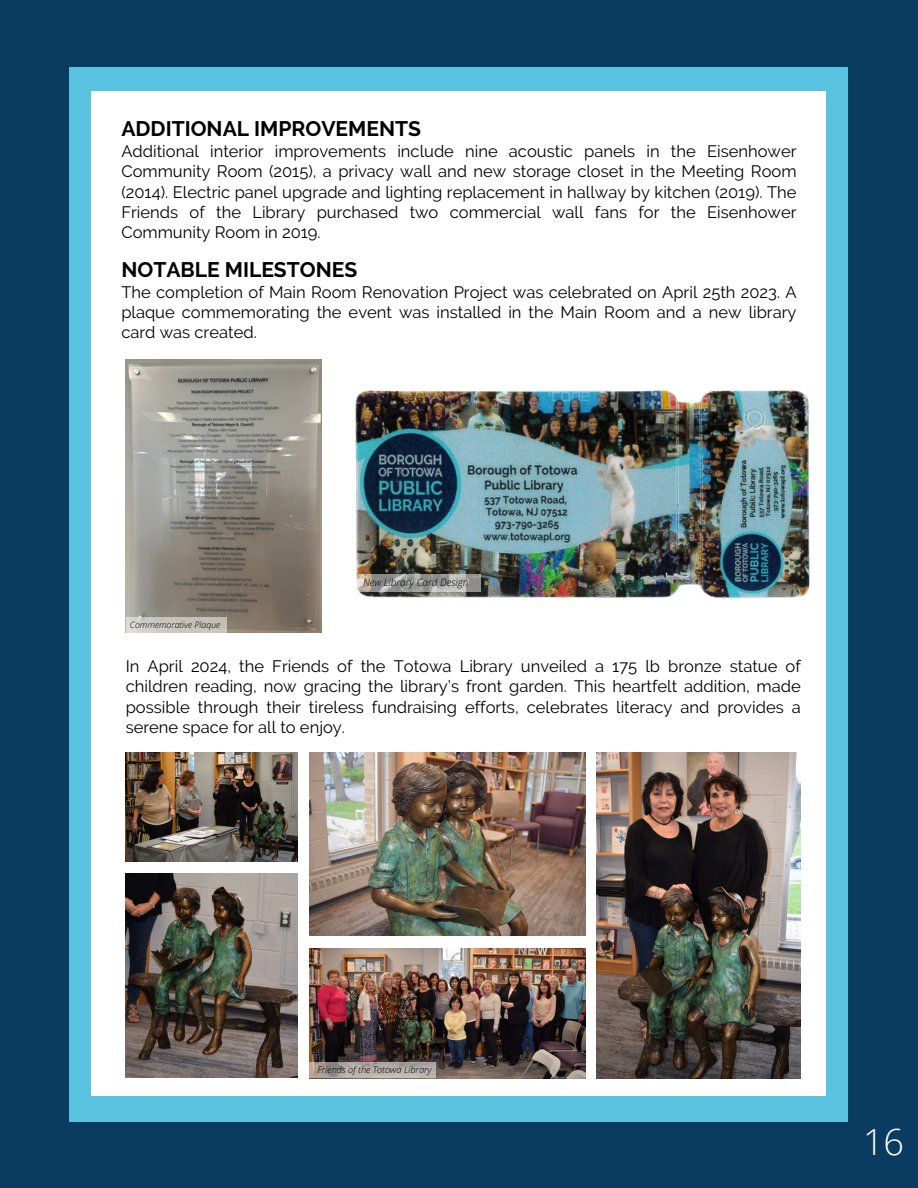
<style>
.page{position:relative;width:918px;height:1188px;background:#0a3c61}
.page>*{position:absolute;margin:0;border:0;box-sizing:border-box;transform-origin:0 0}
.t1{font:300 36px "Open Sans";color:#fff}
.t2{font:700 21px "Raleway";color:#000}
.t3{font:16.5px/20.2px "Raleway";color:#000;text-align:justify}
.t4{font:italic 300 10.05px "Open Sans";color:#000}
.t5{font:italic 300 9.3px "Open Sans";color:#000}
.t6{font:italic 300 8.85px "Open Sans";color:#000}
</style>
<div class="page">
<div style="left:70px;top:67px;width:778px;height:1054px;background:#59c3df"></div>
<div style="left:92px;top:92px;width:734px;height:1004px;background:#fff"></div>
<img style="left:356px;top:390px;width:454px;height:209px">
<img style="left:126px;top:360px;width:195px;height:272px">
<svg style="left:126px;top:617px;width:100px;height:15px"></svg>
<svg style="left:358px;top:574px;width:123px;height:18px;background:#a4a39e"></svg>
<img style="left:597px;top:752px;width:203px;height:326px">
<img style="left:310px;top:752px;width:275px;height:183px">
<img style="left:310px;top:949px;width:275px;height:129px">
<img style="left:126px;top:752px;width:172px;height:109px">
<img style="left:126px;top:874px;width:172px;height:204px">
<svg style="left:310px;top:1062px;width:126px;height:16px;background:#b0a7a2"></svg>
<h1 class="t2" style="left:121px;top:116px;width:301px">ADDITIONAL IMPROVEMENTS</h1>
<h1 class="t3" style="left:121px;top:141px;width:677px">Additional interior improvements include nine acoustic panels in the Eisenhower Community Room (2015), a privacy wall and new storage closet in the Meeting Room (2014). Electric panel upgrade and lighting replacement in hallway by kitchen (2019). The Friends of the Library purchased two commercial wall fans for the Eisenhower Community Room in 2019.</h1>
<h1 class="t2" style="left:121px;top:257px;width:238px">NOTABLE MILESTONES</h1>
<h1 class="t3" style="left:121px;top:282px;width:677px">The completion of Main Room Renovation Project was celebrated on April 25th 2023. A plaque commemorating the event was installed in the Main Room and a new library card was created.</h1>
<p class="t6" style="left:130px;top:618px;width:92px">Commemorative Plaque</p>
<p class="t4" style="left:363px;top:576px;width:107px">New Library Card Design</p>
<h2 class="t3" style="left:126px;top:656px;width:677px">In April 2024, the Friends of the Totowa Library unveiled a 175 lb bronze statue of children reading, now gracing the library’s front garden. This heartfelt addition, made possible through their tireless fundraising efforts, celebrates literacy and provides a serene space for all to enjoy.</h2>
<h1 class="t5" style="left:317px;top:1063px;width:116px">Friends of the Totowa Library</h1>
<p class="t1" style="left:863px;top:1116px;width:43px">16</p>
</div>
